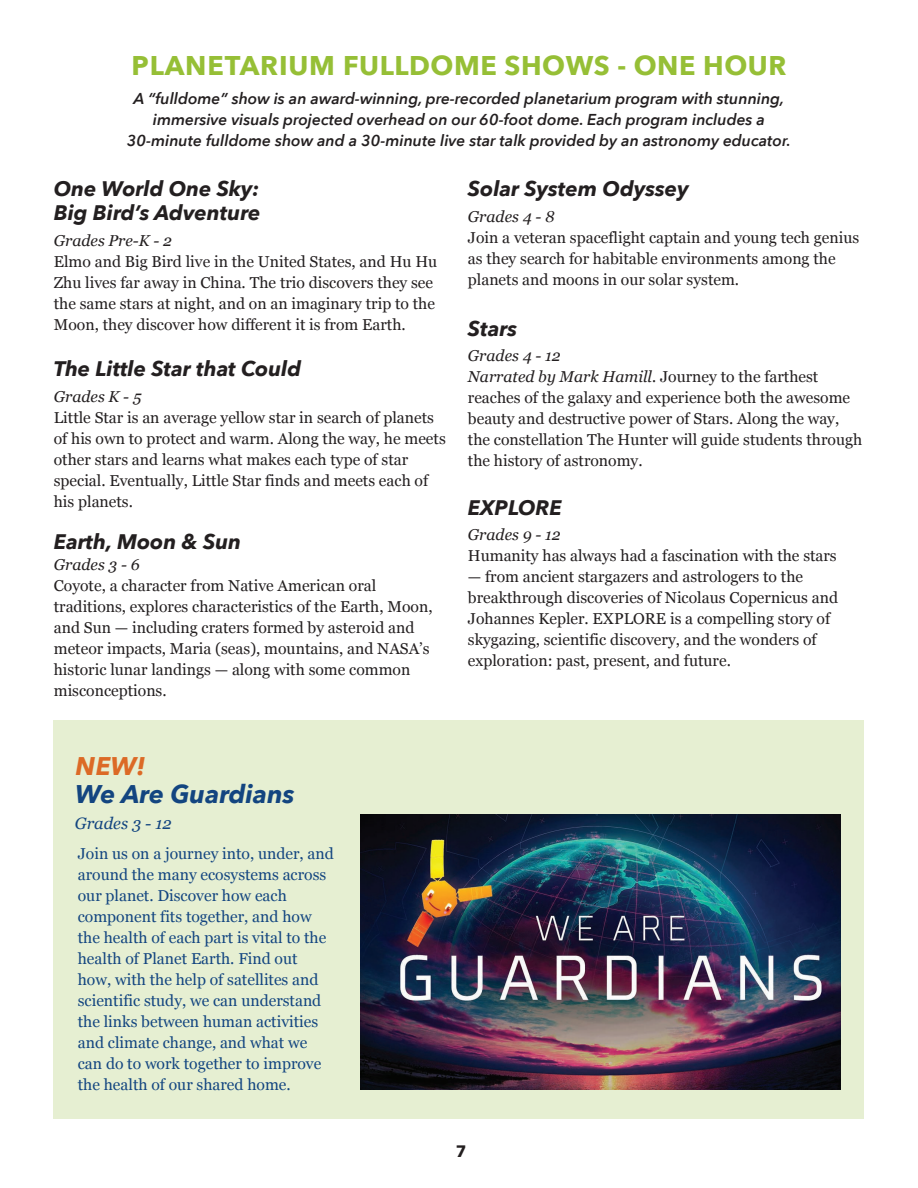
<style>
.page{position:relative;width:918px;height:1188px;background:#fff}
.page>*{position:absolute;margin:0;border:0;box-sizing:border-box;transform-origin:0 0}
.t1{font:700 27px "Avenir Next";letter-spacing:.02em;color:#96bf36}
.t2{font:italic 700 25.5px/28.5px "Avenir Next";color:#134580}
.t3{font:italic 700 21px/24px "Avenir Next";color:#231f20}
.t4{font:italic 16.5px "Georgia";color:#134580}
.t5{font:700 16.5px "Avenir Next";color:#231f20}
.t6{font:15.75px/21px "Georgia";color:#231f20}
.t7{font:15.75px/21px "Georgia";color:#134580}
.t8{font:italic 600 15.75px/21px "Avenir Next";color:#231f20;text-align:center}
.t9{font:italic 15.75px "Georgia";color:#231f20}
.s1{font-style:italic}
.s2{color:#dc6a26}
</style>
<div class="page">
<div style="left:54px;top:721px;width:810px;height:398px;background:#e6efd2"></div>
<img style="left:360px;top:815px;width:480px;height:274px">
<p class="t1" style="left:132px;top:48px;width:656px">PLANETARIUM FULLDOME SHOWS - ONE HOUR</p>
<p class="t8" style="left:127px;top:88px;width:666px">A “fulldome” show is an award-winning, pre-recorded planetarium program with stunning, immersive visuals projected overhead on our 60-foot dome. Each program includes a<br>30-minute fulldome show and a 30-minute live star talk provided by an astronomy educator.</p>
<p class="t3" style="left:54px;top:177px;width:208px">One World One Sky:<br>Big Bird’s Adventure</p>
<p class="t9" style="left:54px;top:231px;width:120px">Grades Pre-K - 2</p>
<p class="t6" style="left:54px;top:251px;width:385px">Elmo and Big Bird live in the United States, and Hu Hu Zhu lives far away in China. The trio discovers they see the same stars at night, and on an imaginary trip to the Moon, they discover how different it is from Earth.</p>
<p class="t3" style="left:54px;top:358px;width:249px">The Little Star that Could</p>
<p class="t9" style="left:54px;top:387px;width:89px">Grades K - 5</p>
<p class="t6" style="left:54px;top:407px;width:394px">Little Star is an average yellow star in search of planets of his own to protect and warm. Along the way, he meets other stars and learns what makes each type of star special. Eventually, Little Star finds and meets each of his planets.</p>
<p class="t3" style="left:54px;top:530px;width:189px">Earth, Moon &amp; Sun</p>
<p class="t9" style="left:54px;top:555px;width:87px">Grades 3 - 6</p>
<p class="t6" style="left:54px;top:575px;width:380px">Coyote, a character from Native American oral traditions, explores characteristics of the Earth, Moon, and Sun — including craters formed by asteroid and meteor impacts, Maria (seas), mountains, and NASA’s historic lunar landings — along with some common misconceptions.</p>
<p class="t3" style="left:468px;top:177px;width:223px">Solar System Odyssey</p>
<p class="t9" style="left:468px;top:207px;width:88px">Grades 4 - 8</p>
<p class="t6" style="left:468px;top:227px;width:393px">Join a veteran spaceflight captain and young tech genius as they search for habitable environments among the planets and moons in our solar system.</p>
<p class="t3" style="left:468px;top:317px;width:51px">Stars</p>
<p class="t9" style="left:468px;top:347px;width:94px">Grades 4 - 12</p>
<p class="t6" style="left:468px;top:366px;width:396px"><span class="s1">Narrated by Mark Hamill.</span> Journey to the farthest reaches of the galaxy and experience both the awesome beauty and destructive power of Stars. Along the way, the constellation The Hunter will guide students through the history of astronomy.</p>
<p class="t3" style="left:468px;top:496px;width:95px">EXPLORE</p>
<p class="t9" style="left:468px;top:526px;width:94px">Grades 9 - 12</p>
<p class="t6" style="left:468px;top:545px;width:370px">Humanity has always had a fascination with the stars</p>
<p class="t6" style="left:468px;top:566px;width:372px">— from ancient stargazers and astrologers to the breakthrough discoveries of Nicolaus Copernicus and Johannes Kepler. EXPLORE is a compelling story of skygazing, scientific discovery, and the wonders of exploration: past, present, and future.</p>
<p class="t2" style="left:75px;top:752px;width:221px"><span class="s2">NEW!<br></span>We Are Guardians</p>
<p class="t4" style="left:75px;top:814px;width:98px">Grades 3 - 12</p>
<p class="t7" style="left:78px;top:843px;width:258px">Join us on a journey into, under, and around the many ecosystems across our planet. Discover how each component fits together, and how the health of each part is vital to the health of Planet Earth. Find out how, with the help of satellites and scientific study, we can understand the links between human activities and climate change, and what we can do to work together to improve the health of our shared home.</p>
<p class="t5" style="left:456px;top:1140px;width:12px">7</p>
</div>
